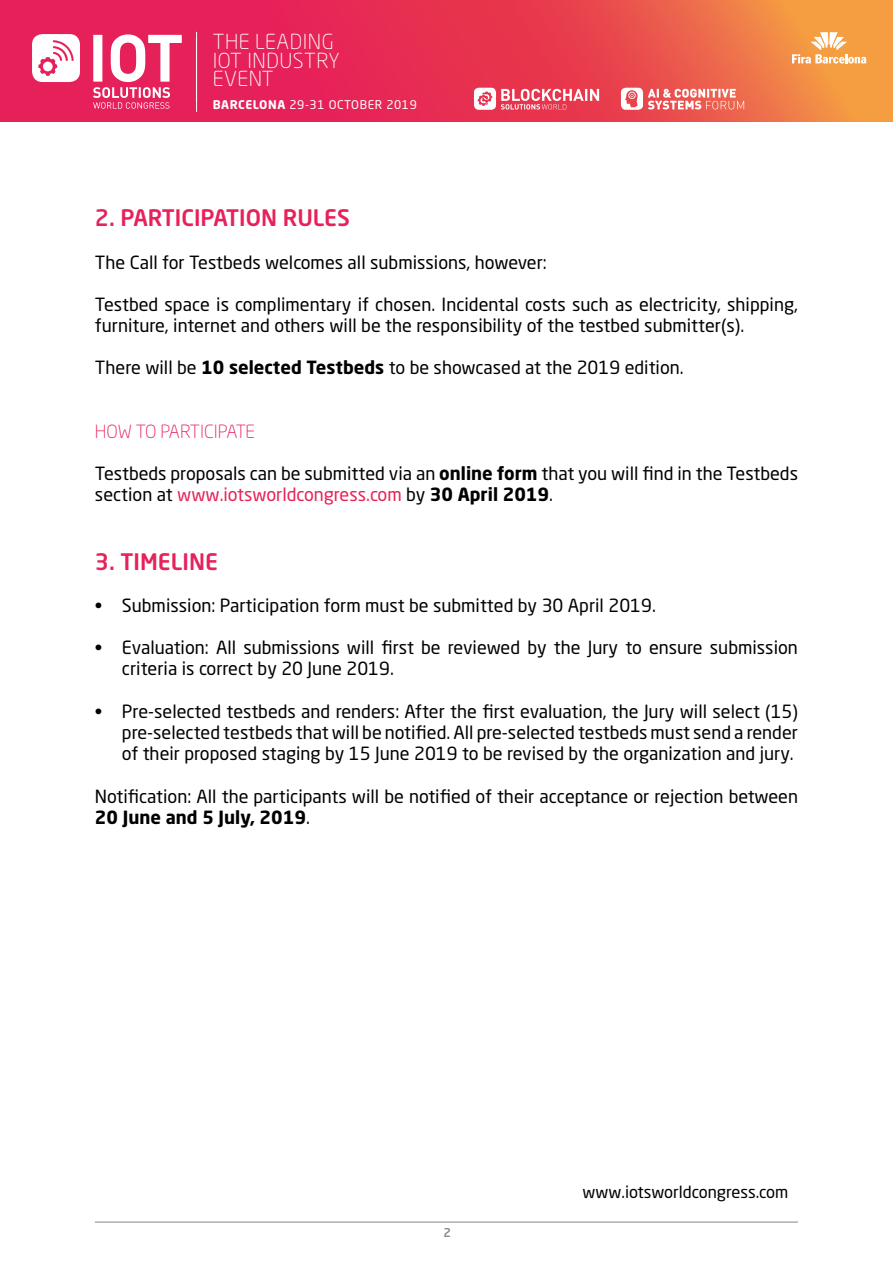
<style>
.page{position:relative;width:893px;height:1263px;background:#fff}
.page>*{position:absolute;margin:0;border:0;box-sizing:border-box;transform-origin:0 0}
.t1{font:500 22.5px "Neo Sans Std";color:#e7215a}
.t2{font:300 20.55px/18.8px "Neo Sans Std";letter-spacing:.025em;color:#fff}
.t3{font:18px/21px "Neo Sans Std";color:#000}
.t4{font:300 18px "Neo Sans Std";letter-spacing:-.01em;color:#e7215a}
.t5{font:16.5px "Neo Sans Std";color:#000}
.t6{font:500 12px "Neo Sans Std";color:#878787}
.t7{font:11.85px "Neo Sans Std";letter-spacing:.05em;color:#fff}
.s1{font-weight:700}
.s2{color:#e7215a}
</style>
<div class="page">
<svg style="left:0;top:0;width:893px;height:121px;background:#e94350"></svg>
<svg style="left:792px;top:32px;width:74px;height:32px"></svg>
<hr style="left:95px;top:1221px;width:703px;height:2px;background:#878787">
<svg style="left:621px;top:88px;width:123px;height:22px"></svg>
<svg style="left:474px;top:88px;width:125px;height:22px"></svg>
<svg style="left:29px;top:34px;width:153px;height:75px"></svg>
<hr style="left:196px;top:32px;width:1px;height:80px;background:#fff">
<p class="t2" style="left:213px;top:32px;width:129px">THE LEADING<br>IOT INDUSTRY<br>EVENT</p>
<p class="t7" style="left:213px;top:97px;width:206px"><span class="s1">BARCELONA</span> 29-31 OCTOBER 2019</p>
<p class="t1" style="left:95px;top:203px;width:256px">2. PARTICIPATION RULES</p>
<p class="t3" style="left:95px;top:251px;width:453px">The Call for Testbeds welcomes all submissions, however:</p>
<p class="t3" style="left:95px;top:293px;width:704px">Testbed space is complimentary if chosen. Incidental costs such as electricity, shipping, furniture, internet and others will be the responsibility of the testbed submitter(s).</p>
<p class="t3" style="left:95px;top:356px;width:590px">There will be <span class="s1">10 selected Testbeds</span> to be showcased at the 2019 edition.</p>
<p class="t4" style="left:95px;top:420px;width:162px">HOW TO PARTICIPATE</p>
<p class="t3" style="left:95px;top:462px;width:705px">Testbeds proposals can be submitted via an <span class="s1">online form</span> that you will find in the Testbeds section at <span class="s2">www.iotsworldcongress.com</span> by <span class="s1">30 April 2019</span>.</p>
<p class="t1" style="left:95px;top:547px;width:125px">3. TIMELINE</p>
<p class="t3" style="left:95px;top:594px;width:562px">• Submission: Participation form must be submitted by 30 April 2019.</p>
<p class="t3" style="left:122px;top:637px;width:677px;text-indent:-27px">• Evaluation: All submissions will first be reviewed by the Jury to ensure submission criteria is correct by 20 June 2019.</p>
<p class="t3" style="left:122px;top:701px;width:678px;text-align:justify;text-indent:-27px">• Pre-selected testbeds and renders: After the first evaluation, the Jury will select (15) pre-selected testbeds that will be notified. All pre-selected testbeds must send a render of their proposed staging by 15 June 2019 to be revised by the organization and jury.</p>
<p class="t3" style="left:95px;top:785px;width:705px">Notification: All the participants will be notified of their acceptance or rejection between<br><span class="s1">20 June and 5 July, 2019</span>.</p>
<p class="t6" style="left:443px;top:1225px;width:9px">2</p>
<p class="t5" style="left:583px;top:1182px;width:207px">www.iotsworldcongress.com</p>
</div>
